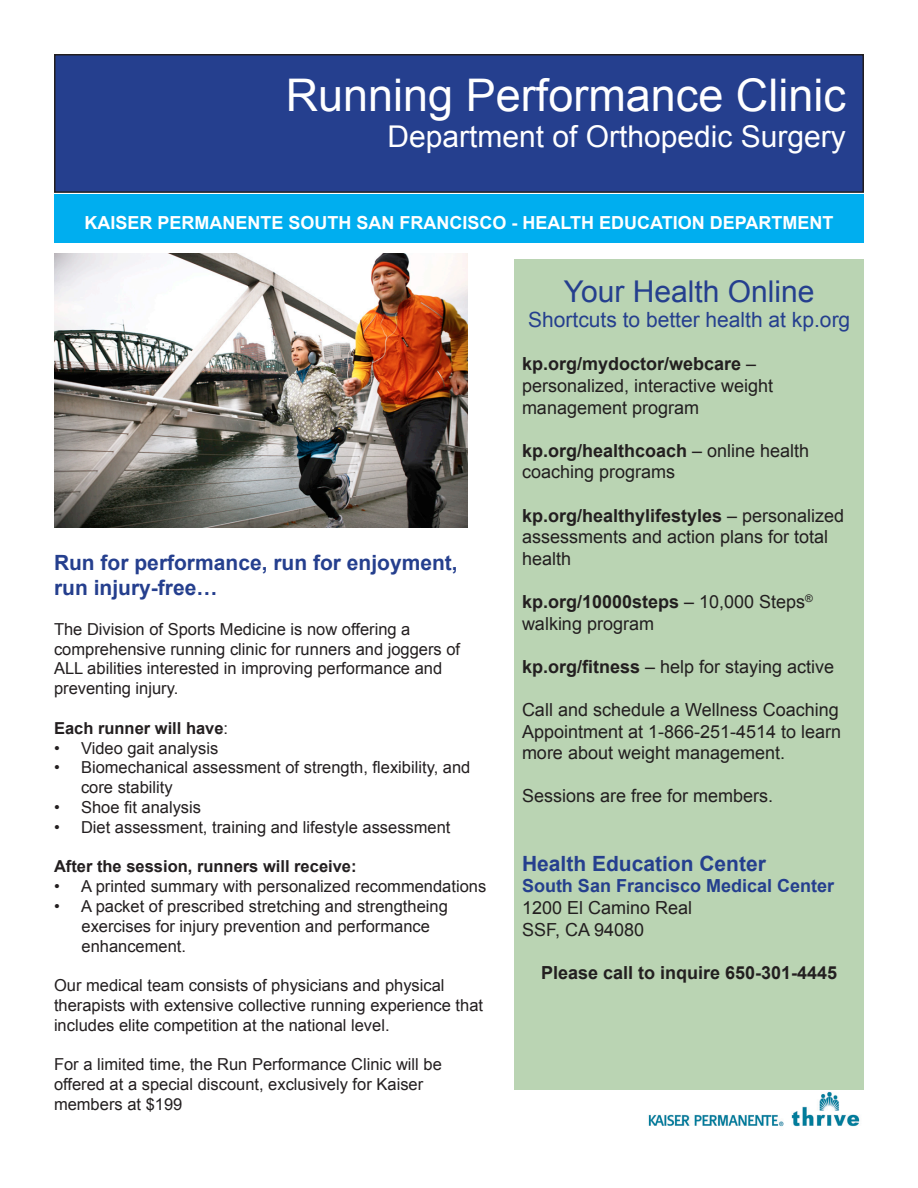
<style>
.page{position:relative;width:918px;height:1188px;background:#fff}
.page>*{position:absolute;margin:0;border:0;box-sizing:border-box;transform-origin:0 0}
.t1{font:45px "Arial";color:#fff}
.t2{font:30px "Arial";color:#fff}
.t3{font:30px "Arial";color:#253f8e}
.t4{font:700 21px "Arial";color:#253f8e}
.t5{font:21px "Arial";color:#253f8e}
.t6{font:18px/21.6px "Arial";color:#231f20}
.t7{font:700 18px "Arial";color:#231f20}
.t8{font:700 18px "Arial";color:#fff}
.t9{font:700 18px "Arial";color:#253f8e}
.t10{font:16.5px/19.8px "Arial";color:#231f20}
.t11{font:700 16.5px "Arial";color:#231f20}
.s1{font-weight:400}
.s2{font-weight:700}
</style>
<div class="page">
<div style="left:55px;top:55px;width:808px;height:137px;background:#253f8e"></div>
<div style="left:54px;top:54px;width:810px;height:139px;border:2px solid #231f20"></div>
<div style="left:54px;top:194px;width:810px;height:49px;background:#00aeef"></div>
<img style="left:54px;top:254px;width:414px;height:274px">
<img style="left:648px;top:1091px;width:212px;height:36px">
<div style="left:514px;top:260px;width:350px;height:830px;background:#bad4b3"></div>
<p class="t1" style="left:286px;top:65px;width:562px">Running Performance Clinic</p>
<p class="t2" style="left:387px;top:117px;width:460px">Department of Orthopedic Surgery</p>
<p class="t8" style="left:84px;top:211px;width:750px">KAISER PERMANENTE SOUTH SAN FRANCISCO - HEALTH EDUCATION DEPARTMENT</p>
<p class="t4" style="left:54px;top:549px;width:405px">Run for performance, run for enjoyment,</p>
<p class="t4" style="left:54px;top:574px;width:165px">run injury-free…</p>
<p class="t10" style="left:54px;top:619px;width:358px">The Division of Sports Medicine is now offering a</p>
<p class="t10" style="left:54px;top:639px;width:408px">comprehensive running clinic for runners and joggers of<br>ALL abilities interested in improving performance and</p>
<p class="t10" style="left:54px;top:679px;width:126px">preventing injury.</p>
<p class="t11" style="left:54px;top:717px;width:176px">Each runner will have<span class="s1">:</span></p>
<p class="t10" style="left:54px;top:738px;width:166px">• Video gait analysis</p>
<p class="t10" style="left:81px;top:758px;width:391px;text-indent:-27px">• Biomechanical assessment of strength, flexibility, and core stability</p>
<p class="t10" style="left:54px;top:797px;width:149px">• Shoe fit analysis</p>
<p class="t10" style="left:54px;top:817px;width:398px">• Diet assessment, training and lifestyle assessment</p>
<p class="t11" style="left:54px;top:856px;width:304px">After the session, runners will receive:</p>
<p class="t10" style="left:54px;top:877px;width:434px">• A printed summary with personalized recommendations</p>
<p class="t10" style="left:54px;top:896px;width:395px">• A packet of prescribed stretching and strengtheing</p>
<p class="t10" style="left:82px;top:916px;width:350px">exercises for injury prevention and performance</p>
<p class="t10" style="left:82px;top:936px;width:106px">enhancement.</p>
<p class="t10" style="left:54px;top:976px;width:431px">Our medical team consists of physicians and physical therapists with extensive collective running experience that includes elite competition at the national level.</p>
<p class="t10" style="left:54px;top:1055px;width:389px">For a limited time, the Run Performance Clinic will be</p>
<p class="t10" style="left:54px;top:1075px;width:371px">offered at a special discount, exclusively for Kaiser</p>
<p class="t10" style="left:54px;top:1094px;width:130px">members at $199</p>
<p class="t3" style="left:564px;top:272px;width:252px">Your Health Online</p>
<p class="t5" style="left:528px;top:306px;width:324px">Shortcuts to better health at kp.org</p>
<p class="t7" style="left:522px;top:352px;width:236px">kp.org/mydoctor/webcare <span class="s1">–</span></p>
<p class="t6" style="left:522px;top:375px;width:253px">personalized, interactive weight</p>
<p class="t6" style="left:522px;top:397px;width:179px">management program</p>
<p class="t7" style="left:522px;top:439px;width:289px">kp.org/healthcoach <span class="s1">– online health</span></p>
<p class="t6" style="left:522px;top:462px;width:155px">coaching programs</p>
<p class="t6" style="left:522px;top:505px;width:324px"><span class="s2">kp.org/healthylifestyles</span> – personalized assessments and action plans for total health</p>
<p class="t7" style="left:522px;top:590px;width:292px">kp.org/10000steps <span class="s1">– 10,000 Steps</span><sup>®</sup></p>
<p class="t6" style="left:522px;top:613px;width:134px">walking program</p>
<p class="t6" style="left:522px;top:656px;width:314px"><span class="s2">kp.org/fitness</span> – help for staying active</p>
<p class="t6" style="left:522px;top:699px;width:318px">Call and schedule a Wellness Coaching</p>
<p class="t6" style="left:522px;top:721px;width:321px">Appointment at 1-866-251-4514 to learn more about weight management.</p>
<p class="t6" style="left:522px;top:786px;width:253px">Sessions are free for members.</p>
<p class="t4" style="left:522px;top:850px;width:245px">Health Education Center</p>
<p class="t9" style="left:522px;top:874px;width:314px">South San Francisco Medical Center</p>
<p class="t6" style="left:522px;top:897px;width:172px">1200 El Camino Real</p>
<p class="t6" style="left:522px;top:919px;width:124px">SSF, CA 94080</p>
<p class="t7" style="left:541px;top:961px;width:298px">Please call to inquire 650-301-4445</p>
</div>
